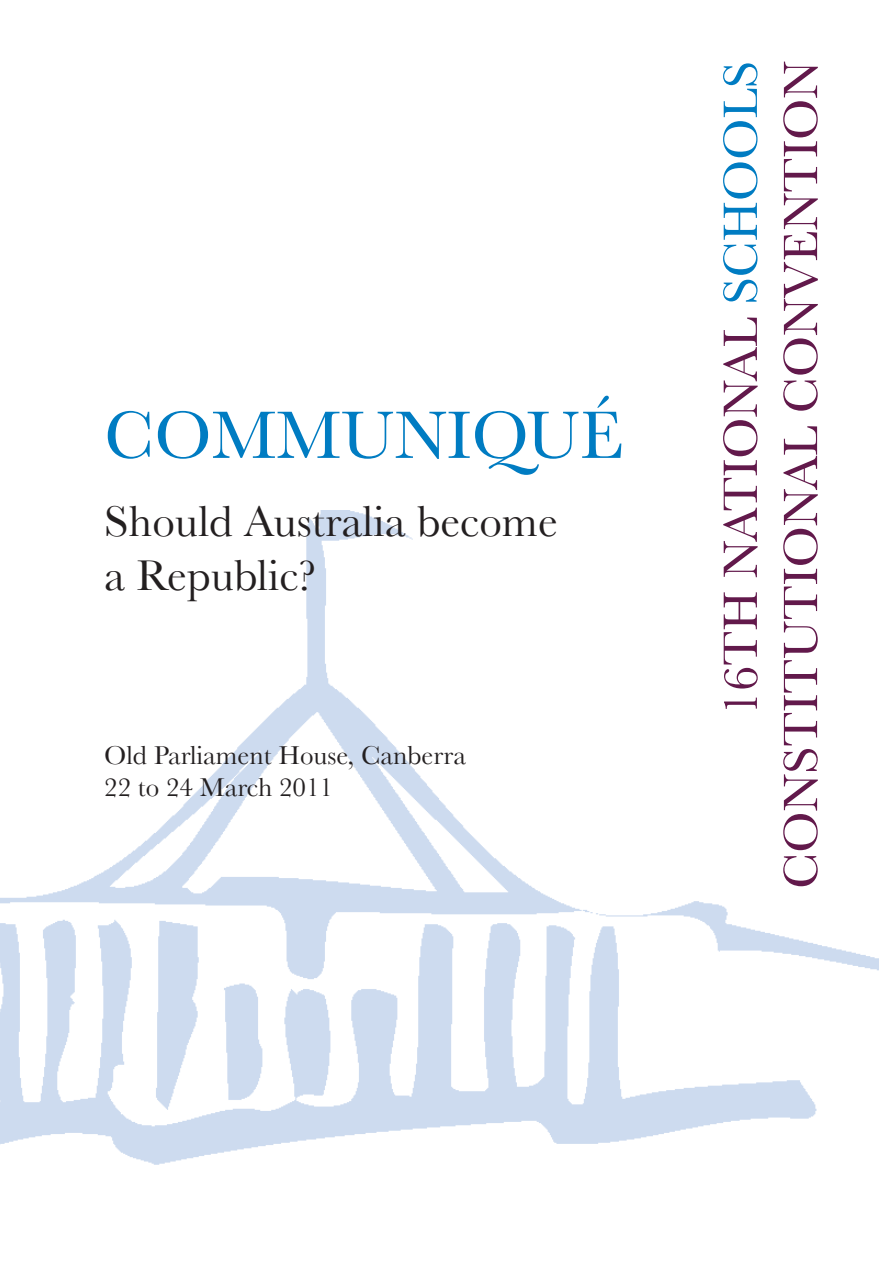
<style>
.page{position:relative;width:893px;height:1263px;background:#fff}
.page>*{position:absolute;margin:0;border:0;box-sizing:border-box;transform-origin:0 0}
.t1{font:69.75px "Baskerville";color:#007cc2}
.t2{font:50.1px/60.2px "Baskerville";color:#62194b;text-align:right}
.t3{font:45px/54px "Baskerville";color:#231f20}
.t4{font:27px "Baskerville";color:#231f20}
.s1{color:#007cc2}
</style>
<div class="page">
<img style="left:0;top:511px;width:878px;height:654px">
<p class="t1" style="left:341px;top:394px;width:284px">uniqué</p>
<p class="t3" style="left:104px;top:494px;width:455px">Should Australia become a Republic?</p>
<p class="t1" style="left:104px;top:394px;width:112px">Comm</p>
<p class="t4" style="left:104px;top:739px;width:363px">Old Parliament House, Canberra</p>
<p class="t4" style="left:104px;top:771px;width:230px">22 to 24 March 2011</p>
<p class="t2" style="left:710px;top:889px;width:829px;rotate:-90deg">16TH National <span class="s1">Schools<br></span>Constitutional Convention</p>
</div>
